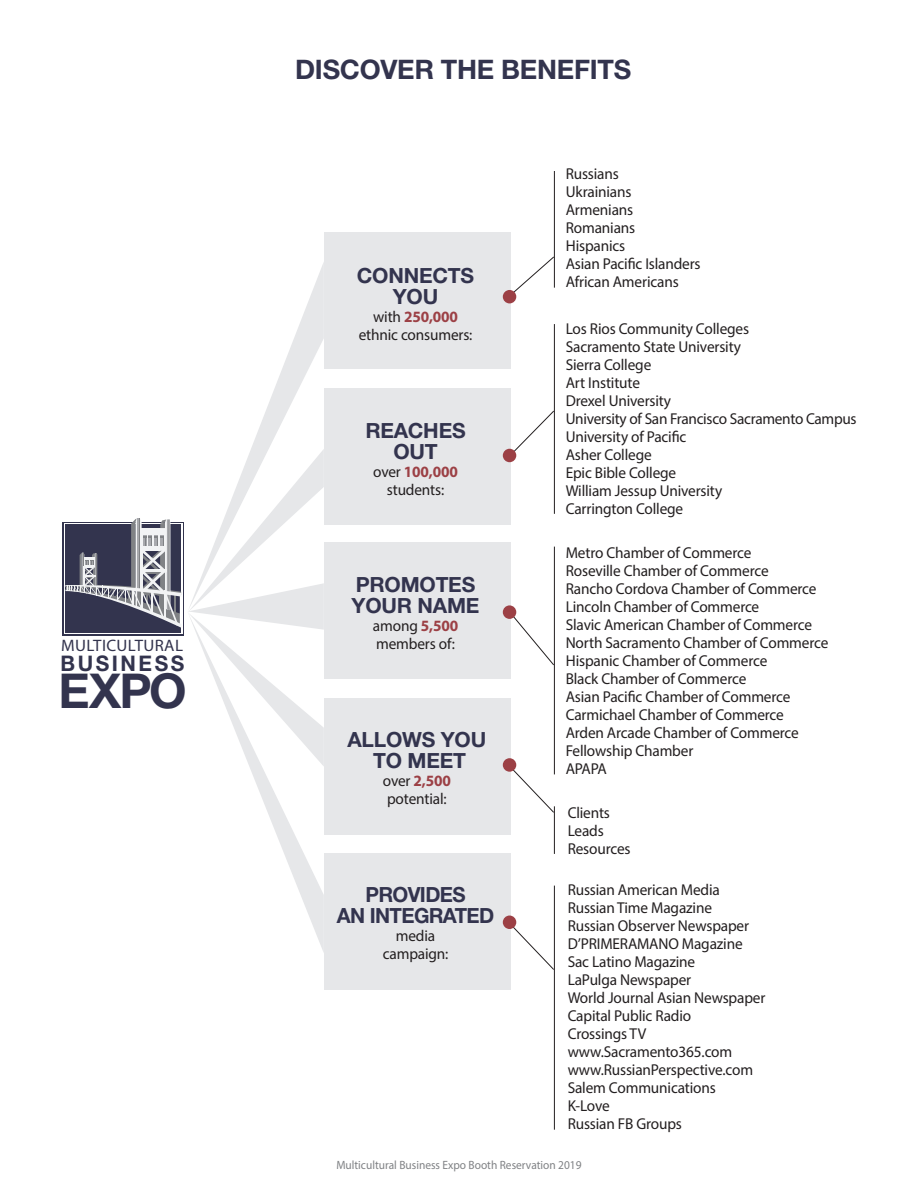
<style>
.page{position:relative;width:918px;height:1188px;background:#fff}
.page>*{position:absolute;margin:0;border:0;box-sizing:border-box;transform-origin:0 0}
.t1{font:48.3px "Helvetica 7 Bold";color:#33344e}
.t2{font:27px "Helvetica 7 Bold";letter-spacing:-.01em;color:#33344e}
.t3{font:21.6px "Helvetica 7 Bold";letter-spacing:.12em;color:#33344e}
.t4{font:21px "Helvetica 7 Bold";letter-spacing:-.01em;color:#33344e}
.t5{font:21px "Helvetica 7 Bold";letter-spacing:-.03em;color:#33344e}
.t6{font:16.65px "Myriad Pro";letter-spacing:.02em;color:#33344e}
.t7{font:15.75px/18px "Myriad Pro";letter-spacing:-.01em;color:#231f20}
.t8{font:700 15.75px "Myriad Pro";letter-spacing:-.01em;color:#9c4045}
.t9{font:12px "Myriad Pro";color:#808285;scale:.95 1}
.s1{font-weight:400;color:#231f20}
.s2{font-weight:700;color:#9c4045}
</style>
<div class="page">
<svg style="left:512px;top:611px;width:42px;height:54px"></svg>
<svg style="left:513px;top:766px;width:41px;height:47px"></svg>
<svg style="left:512px;top:923px;width:42px;height:47px"></svg>
<svg style="left:251px;top:262px;width:73px;height:187px"></svg>
<svg style="left:250px;top:767px;width:74px;height:185px"></svg>
<div style="left:324px;top:232px;width:187px;height:137px;background:#e6e7e9"></div>
<div style="left:324px;top:543px;width:187px;height:136px;background:#e6e7e9"></div>
<div style="left:324px;top:388px;width:187px;height:137px;background:#e6e7e9"></div>
<div style="left:324px;top:698px;width:187px;height:137px;background:#e6e7e9"></div>
<div style="left:324px;top:853px;width:187px;height:137px;background:#e6e7e9"></div>
<div style="left:503px;top:605px;width:13px;height:14px;background:#9c4045;border-radius:50%"></div>
<div style="left:503px;top:758px;width:13px;height:14px;background:#9c4045;border-radius:50%"></div>
<div style="left:503px;top:916px;width:13px;height:13px;background:#9c4045;border-radius:50%"></div>
<hr style="left:554px;top:171px;width:1px;height:117px;background:#231f20">
<hr style="left:554px;top:324px;width:1px;height:190px;background:#231f20">
<hr style="left:554px;top:547px;width:1px;height:227px;background:#231f20">
<hr style="left:554px;top:886px;width:1px;height:244px;background:#231f20">
<svg style="left:189px;top:449px;width:135px;height:318px"></svg>
<svg style="left:512px;top:256px;width:42px;height:40px"></svg>
<svg style="left:509px;top:410px;width:45px;height:47px"></svg>
<div style="left:503px;top:290px;width:13px;height:13px;background:#9c4045;border-radius:50%"></div>
<div style="left:503px;top:449px;width:13px;height:13px;background:#9c4045;border-radius:50%"></div>
<hr style="left:554px;top:806px;width:1px;height:48px;background:#231f20">
<div style="left:62px;top:522px;width:122px;height:113px;background:linear-gradient(to bottom,#fff,#fff)"></div>
<div style="left:64px;top:523px;width:118px;height:111px;background:#fff"></div>
<div style="left:65px;top:524px;width:116px;height:109px;background:#33344e"></div>
<svg style="left:65px;top:518px;width:116px;height:110px"></svg>
<p class="t6" style="left:61px;top:636px;width:123px">MULTICULTURAL</p>
<p class="t1" style="left:58px;top:665px;width:130px">EXPO</p>
<p class="t3" style="left:61px;top:651px;width:125px">BUSINESS</p>
<p class="t2" style="left:295px;top:55px;width:338px">DISCOVER THE BENEFITS</p>
<p class="t4" style="left:357px;top:264px;width:119px">CONNECTS</p>
<p class="t4" style="left:393px;top:285px;width:47px">YOU</p>
<p class="t8" style="left:373px;top:306px;width:86px"><span class="s1">with</span> 250,000</p>
<p class="t7" style="left:359px;top:325px;width:115px">ethnic consumers:</p>
<p class="t4" style="left:365px;top:419px;width:102px">REACHES</p>
<p class="t4" style="left:393px;top:440px;width:46px">OUT</p>
<p class="t8" style="left:373px;top:461px;width:86px"><span class="s1">over</span> 100,000</p>
<p class="t7" style="left:387px;top:480px;width:59px">students:</p>
<p class="t4" style="left:356px;top:573px;width:121px">PROMOTES</p>
<p class="t4" style="left:352px;top:594px;width:129px">YOUR NAME</p>
<p class="t7" style="left:373px;top:616px;width:87px">among <span class="s2">5,500</span></p>
<p class="t7" style="left:376px;top:634px;width:80px">members of:</p>
<p class="t4" style="left:347px;top:728px;width:140px">ALLOWS YOU</p>
<p class="t4" style="left:373px;top:749px;width:94px">TO MEET</p>
<p class="t8" style="left:383px;top:771px;width:69px"><span class="s1">over</span> 2,500</p>
<p class="t7" style="left:387px;top:790px;width:61px">potential:</p>
<p class="t5" style="left:365px;top:883px;width:102px">PROVIDES</p>
<p class="t5" style="left:337px;top:904px;width:159px">AN INTEGRATED</p>
<p class="t7" style="left:396px;top:926px;width:41px">media</p>
<p class="t7" style="left:383px;top:944px;width:67px">campaign:</p>
<p class="t7" style="left:566px;top:164px;width:55px">Russians</p>
<p class="t7" style="left:566px;top:182px;width:67px">Ukrainians</p>
<p class="t7" style="left:566px;top:200px;width:69px">Armenians</p>
<p class="t7" style="left:566px;top:218px;width:71px">Romanians</p>
<p class="t7" style="left:566px;top:236px;width:61px">Hispanics</p>
<p class="t7" style="left:566px;top:254px;width:136px">Asian Pacific Islanders</p>
<p class="t7" style="left:566px;top:272px;width:115px">African Americans</p>
<p class="t7" style="left:566px;top:320px;width:185px">Los Rios Community Colleges</p>
<p class="t7" style="left:566px;top:338px;width:177px">Sacramento State University</p>
<p class="t7" style="left:566px;top:356px;width:87px">Sierra College</p>
<p class="t7" style="left:566px;top:374px;width:76px">Art Institute</p>
<p class="t7" style="left:566px;top:392px;width:107px">Drexel University</p>
<p class="t7" style="left:566px;top:410px;width:292px">University of San Francisco Sacramento Campus</p>
<p class="t7" style="left:566px;top:428px;width:122px">University of Pacific</p>
<p class="t7" style="left:566px;top:446px;width:88px">Asher College</p>
<p class="t7" style="left:566px;top:464px;width:112px">Epic Bible College</p>
<p class="t7" style="left:566px;top:482px;width:158px">William Jessup University</p>
<p class="t7" style="left:566px;top:500px;width:119px">Carrington College</p>
<p class="t7" style="left:566px;top:544px;width:187px">Metro Chamber of Commerce</p>
<p class="t7" style="left:566px;top:562px;width:204px">Roseville Chamber of Commerce</p>
<p class="t7" style="left:566px;top:580px;width:252px">Rancho Cordova Chamber of Commerce</p>
<p class="t7" style="left:566px;top:598px;width:195px">Lincoln Chamber of Commerce</p>
<p class="t7" style="left:566px;top:616px;width:248px">Slavic American Chamber of Commerce</p>
<p class="t7" style="left:566px;top:634px;width:264px">North Sacramento Chamber of Commerce</p>
<p class="t7" style="left:566px;top:652px;width:203px">Hispanic Chamber of Commerce<br>Black Chamber of Commerce</p>
<p class="t7" style="left:566px;top:688px;width:226px">Asian Pacific Chamber of Commerce</p>
<p class="t7" style="left:566px;top:706px;width:220px">Carmichael Chamber of Commerce</p>
<p class="t7" style="left:566px;top:724px;width:235px">Arden Arcade Chamber of Commerce</p>
<p class="t7" style="left:566px;top:742px;width:129px">Fellowship Chamber</p>
<p class="t7" style="left:566px;top:760px;width:43px">APAPA</p>
<p class="t7" style="left:568px;top:804px;width:44px">Clients</p>
<p class="t7" style="left:568px;top:822px;width:38px">Leads</p>
<p class="t7" style="left:568px;top:839px;width:64px">Resources</p>
<p class="t7" style="left:568px;top:881px;width:154px">Russian American Media</p>
<p class="t7" style="left:568px;top:899px;width:146px">Russian Time Magazine</p>
<p class="t7" style="left:568px;top:917px;width:183px">Russian Observer Newspaper</p>
<p class="t7" style="left:568px;top:935px;width:177px">D’PRIMERAMANO Magazine</p>
<p class="t7" style="left:568px;top:953px;width:129px">Sac Latino Magazine</p>
<p class="t7" style="left:568px;top:971px;width:125px">LaPulga Newspaper</p>
<p class="t7" style="left:568px;top:989px;width:199px">World Journal Asian Newspaper</p>
<p class="t7" style="left:568px;top:1007px;width:125px">Capital Public Radio</p>
<p class="t7" style="left:568px;top:1025px;width:80px">Crossings TV</p>
<p class="t7" style="left:568px;top:1043px;width:166px">www.Sacramento365.com</p>
<p class="t7" style="left:568px;top:1061px;width:187px">www.RussianPerspective.com</p>
<p class="t7" style="left:568px;top:1079px;width:150px">Salem Communications</p>
<p class="t7" style="left:568px;top:1097px;width:44px">K-Love</p>
<p class="t7" style="left:568px;top:1115px;width:116px">Russian FB Groups</p>
<p class="t9" style="left:336px;top:1158px;width:260px">Multicultural Business Expo Booth Reservation 2019</p>
</div>
